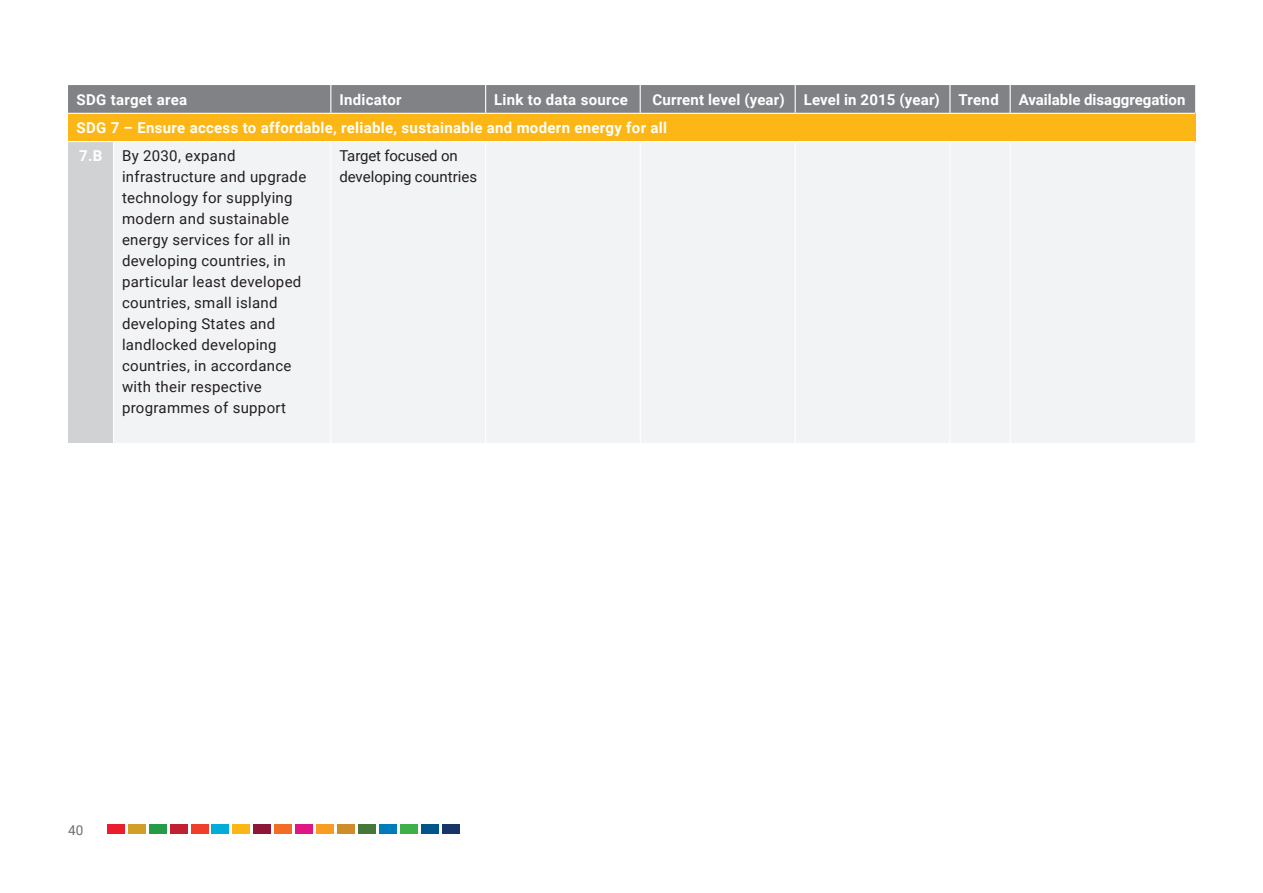
<style>
.page{position:relative;width:1263px;height:893px;background:#fff}
.page>*{position:absolute;margin:0;border:0;box-sizing:border-box;transform-origin:0 0}
.t1{font:15px/21px "Roboto";letter-spacing:.02em;color:#231f20}
.t2{font:700 15px "Roboto";letter-spacing:.02em;color:#fff}
.t3{font:15px/21px "Roboto";color:#231f20}
.t4{font:700 15px "Roboto";color:#fff}
.t5{font:13.5px "Roboto";color:#6c6d70}
</style>
<div class="page">
<div style="left:107px;top:824px;width:17px;height:10px;background:#eb1c2c"></div>
<div style="left:128px;top:824px;width:17px;height:10px;background:#d19f28"></div>
<div style="left:149px;top:824px;width:17px;height:10px;background:#269b47"></div>
<div style="left:170px;top:824px;width:17px;height:10px;background:#c21f32"></div>
<div style="left:191px;top:824px;width:17px;height:10px;background:#ef3e2a"></div>
<div style="left:212px;top:824px;width:17px;height:10px;background:#00add9"></div>
<div style="left:233px;top:824px;width:17px;height:10px;background:#fcb615"></div>
<div style="left:254px;top:824px;width:17px;height:10px;background:#8e1737"></div>
<div style="left:275px;top:824px;width:17px;height:10px;background:#f36c24"></div>
<div style="left:296px;top:824px;width:17px;height:10px;background:#e11584"></div>
<div style="left:316px;top:824px;width:18px;height:10px;background:#f89c24"></div>
<div style="left:337px;top:824px;width:18px;height:10px;background:#cf8d29"></div>
<div style="left:358px;top:824px;width:18px;height:10px;background:#46763b"></div>
<div style="left:379px;top:824px;width:17px;height:10px;background:#007cbb"></div>
<div style="left:400px;top:824px;width:17px;height:10px;background:#3eaf49"></div>
<div style="left:421px;top:824px;width:17px;height:10px;background:#01558a"></div>
<div style="left:442px;top:824px;width:17px;height:10px;background:#183567"></div>
<div style="left:68px;top:113px;width:1127px;height:29px;background:#fcb615"></div>
<div style="left:68px;top:142px;width:46px;height:301px;background:#d1d2d4"></div>
<div style="left:114px;top:142px;width:1081px;height:301px;background:#f2f3f4"></div>
<div style="left:68px;top:85px;width:1127px;height:28px;background:#808285"></div>
<hr style="left:1009px;top:85px;width:2px;height:28px;background:#fff">
<hr style="left:68px;top:113px;width:46px;height:1px;background:#fff">
<hr style="left:114px;top:113px;width:217px;height:1px;background:#fff">
<hr style="left:331px;top:113px;width:155px;height:1px;background:#fff">
<hr style="left:486px;top:113px;width:154px;height:1px;background:#fff">
<hr style="left:640px;top:113px;width:155px;height:1px;background:#fff">
<hr style="left:795px;top:113px;width:155px;height:1px;background:#fff">
<hr style="left:950px;top:113px;width:60px;height:1px;background:#fff">
<hr style="left:1010px;top:113px;width:185px;height:1px;background:#fff">
<hr style="left:113px;top:142px;width:1px;height:301px;background:#fff">
<hr style="left:330px;top:142px;width:1px;height:301px;background:#fff">
<hr style="left:485px;top:142px;width:1px;height:301px;background:#fff">
<hr style="left:640px;top:142px;width:1px;height:301px;background:#fff">
<hr style="left:795px;top:142px;width:1px;height:301px;background:#fff">
<hr style="left:949px;top:142px;width:1px;height:301px;background:#fff">
<hr style="left:1009px;top:142px;width:2px;height:301px;background:#fff">
<hr style="left:68px;top:141px;width:46px;height:1px;background:#fff">
<hr style="left:114px;top:141px;width:217px;height:1px;background:#fff">
<hr style="left:331px;top:141px;width:155px;height:1px;background:#fff">
<hr style="left:486px;top:141px;width:154px;height:1px;background:#fff">
<hr style="left:640px;top:141px;width:155px;height:1px;background:#fff">
<hr style="left:795px;top:141px;width:155px;height:1px;background:#fff">
<hr style="left:950px;top:141px;width:60px;height:1px;background:#fff">
<hr style="left:1010px;top:141px;width:185px;height:1px;background:#fff">
<p class="t2" style="left:77px;top:89px;width:112px">SDG target area</p>
<p class="t2" style="left:339px;top:89px;width:64px">Indicator</p>
<p class="t2" style="left:494px;top:89px;width:135px">Link to data source</p>
<p class="t2" style="left:653px;top:89px;width:134px">Current level (year)</p>
<p class="t2" style="left:804px;top:89px;width:138px">Level in 2015 (year)</p>
<p class="t2" style="left:958px;top:89px;width:42px">Trend</p>
<p class="t4" style="left:1019px;top:89px;width:168px">Available disaggregation</p>
<p class="t2" style="left:77px;top:117px;width:592px">SDG 7 – Ensure access to affordable, reliable, sustainable and modern energy for all</p>
<p class="t2" style="left:79px;top:145px;width:25px">7.B</p>
<p class="t1" style="left:122px;top:145px;width:115px">By 2030, expand</p>
<p class="t1" style="left:122px;top:166px;width:186px">infrastructure and upgrade technology for supplying modern and sustainable energy services for all in developing countries, in particular least developed countries, small island developing States and landlocked developing countries, in accordance</p>
<p class="t1" style="left:122px;top:376px;width:166px">with their respective programmes of support</p>
<p class="t3" style="left:339px;top:145px;width:139px">Target focused on developing countries</p>
<p class="t5" style="left:68px;top:821px;width:17px">40</p>
</div>
